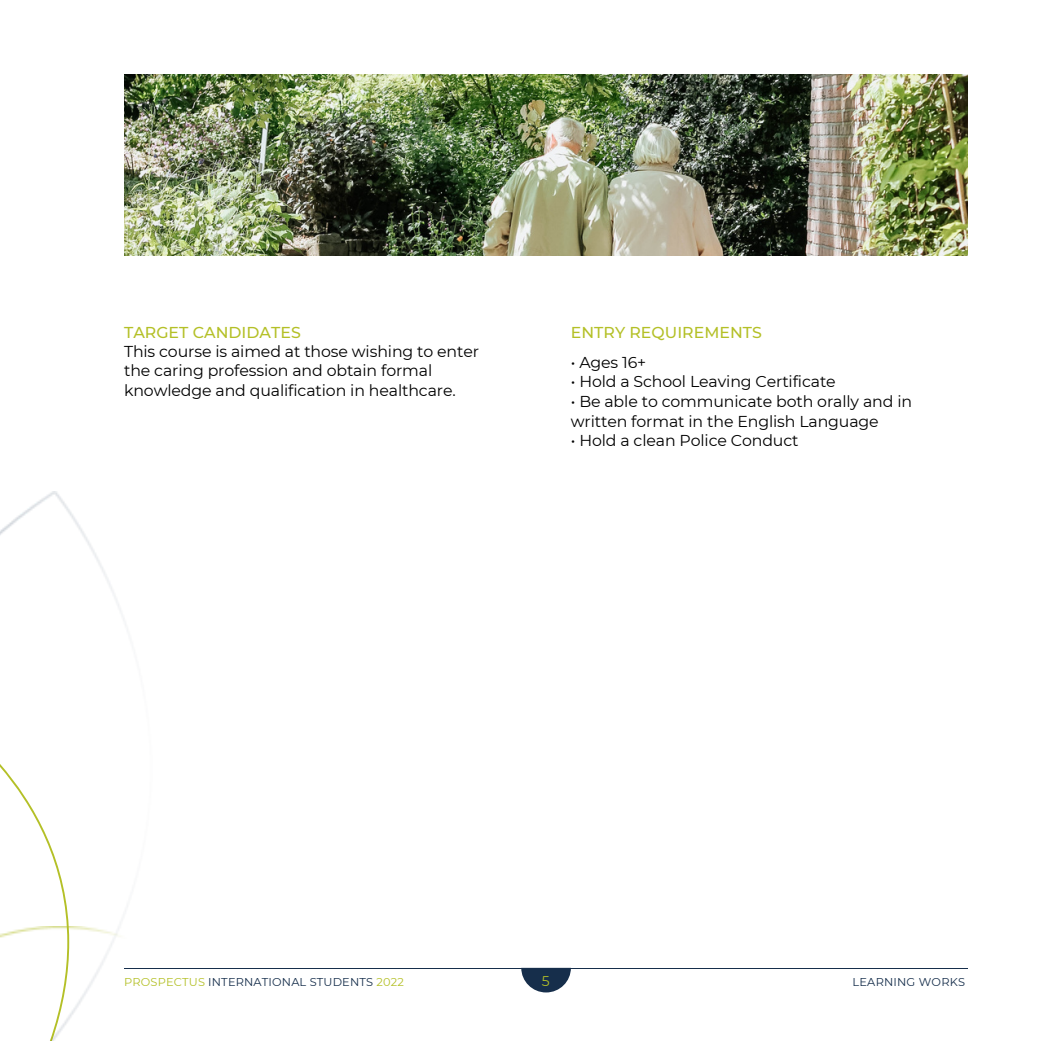
<style>
.page{position:relative;width:1041px;height:1041px;background:#fff}
.page>*{position:absolute;margin:0;border:0;box-sizing:border-box;transform-origin:0 0}
.t1{font:15.75px/19.8px "Montserrat";letter-spacing:-.01em;color:#000}
.t2{font:500 15.75px "Montserrat";color:#b4c027}
.t3{font:14px "Montserrat";color:#b4c027}
.t4{font:11.38px "Montserrat";letter-spacing:.015em;color:#162e4b}
.s1{color:#b4c027}
</style>
<div class="page">
<img style="left:0;top:492px;width:126px;height:549px">
<img style="left:0;top:926px;width:126px;height:12px">
<img style="left:124px;top:74px;width:844px;height:182px">
<hr style="left:124px;top:968px;width:844px;height:1px;background:#162e4b">
<svg style="left:521px;top:969px;width:50px;height:23px"></svg>
<p class="t2" style="left:124px;top:323px;width:178px">TARGET CANDIDATES</p>
<p class="t1" style="left:124px;top:341px;width:357px">This course is aimed at those wishing to enter the caring profession and obtain formal knowledge and qualification in healthcare.</p>
<p class="t2" style="left:571px;top:323px;width:193px">ENTRY REQUIREMENTS</p>
<p class="t1" style="left:571px;top:352px;width:77px">• Ages 16+</p>
<p class="t1" style="left:571px;top:372px;width:266px">• Hold a School Leaving Certificate</p>
<p class="t1" style="left:571px;top:391px;width:343px">• Be able to communicate both orally and in written format in the English Language</p>
<p class="t1" style="left:571px;top:431px;width:229px">• Hold a clean Police Conduct</p>
<p class="t4" style="left:124px;top:975px;width:281px"><span class="s1">PROSPECTUS</span> INTERNATIONAL STUDENTS <span class="s1">2022</span></p>
<p class="t3" style="left:542px;top:972px;width:9px">5</p>
<p class="t4" style="left:852px;top:975px;width:114px">LEARNING WORKS</p>
</div>
